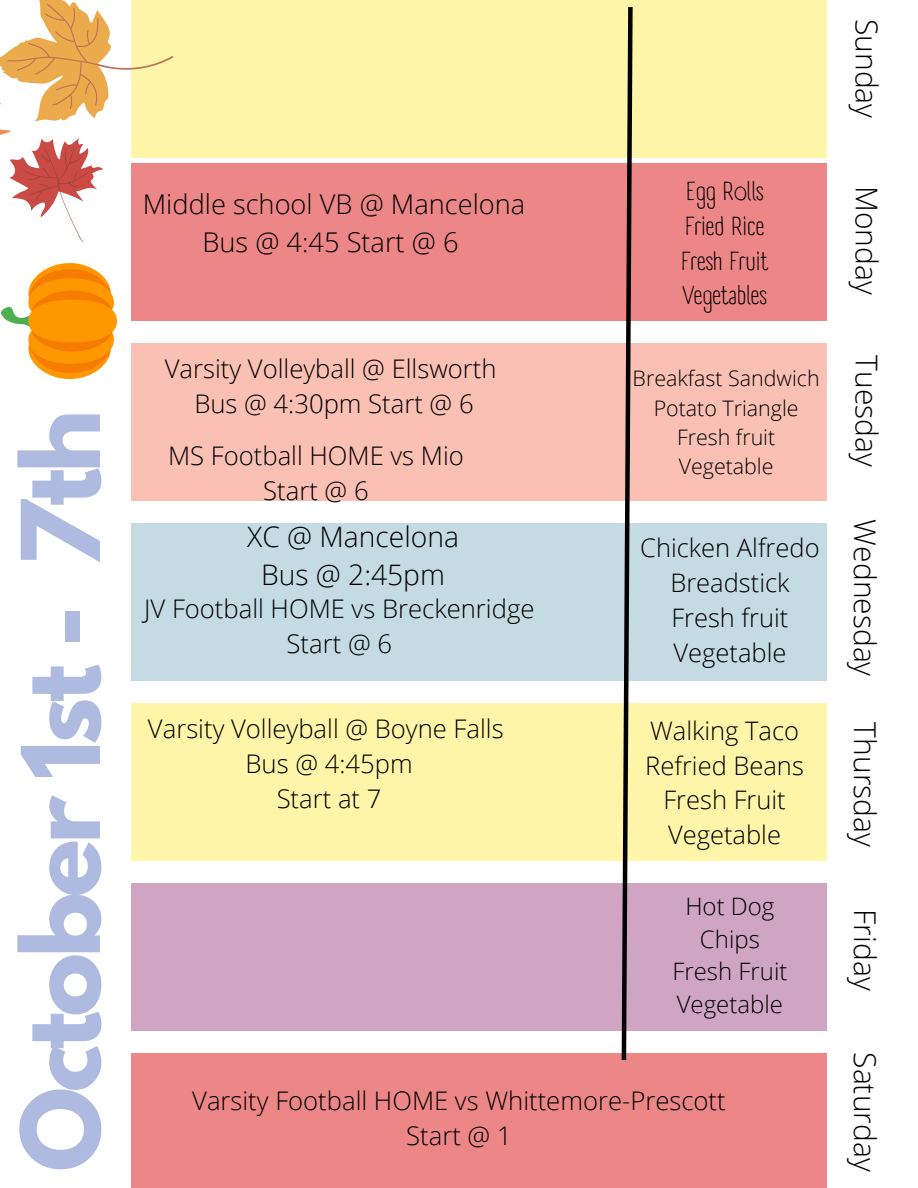
<style>
.page{position:relative;width:918px;height:1188px;background:#fff}
.page>*{position:absolute;margin:0;border:0;box-sizing:border-box;transform-origin:0 0}
.t1{font:700 96px "League Spartan";letter-spacing:-.05em;color:#aebadf}
.t2{font:300 30px "Open Sans";color:#000}
.t3{font:300 28.2px "Open Sans";color:#000}
.t4{font:300 27.15px/38.1px "Open Sans";color:#000;text-align:center}
.t5{font:300 25.65px "Open Sans";color:#000}
.t6{font:300 25.5px "Open Sans";color:#000}
.t7{font:25.5px "A Day Without Sun Text";color:#000}
.t8{font:300 24px "Open Sans";color:#000}
.t9{font:300 21.45px "Open Sans";color:#000}
</style>
<div class="page">
<div style="left:131px;top:1053px;width:695px;height:135px;background:#ed8687"></div>
<div style="left:131px;top:884px;width:695px;height:147px;background:#cfa5c3"></div>
<div style="left:131px;top:704px;width:695px;height:157px;background:#fef5a8"></div>
<div style="left:131px;top:524px;width:695px;height:157px;background:#c5dbe3"></div>
<div style="left:131px;top:344px;width:695px;height:157px;background:#fac0b4"></div>
<div style="left:131px;top:164px;width:695px;height:157px;background:#ed8687"></div>
<div style="left:131px;top:0;width:695px;height:158px;background:#fef5a8"></div>
<svg style="left:1px;top:263px;width:113px;height:116px"></svg>
<svg style="left:0;top:0;width:174px;height:242px"></svg>
<svg style="left:619px;top:7px;width:16px;height:1054px"></svg>
<p class="t1" style="left:14px;top:1172px;width:763px;rotate:-90deg">October 1st - 7th</p>
<p class="t4" style="left:143px;top:184px;width:384px">Middle school VB @ Mancelona<br>Bus @ 4:45 Start @ 6</p>
<p class="t5" style="left:165px;top:351px;width:333px">Varsity Volleyball @ Ellsworth</p>
<p class="t5" style="left:194px;top:385px;width:281px">Bus @ 4:30pm Start @ 6</p>
<p class="t5" style="left:168px;top:438px;width:297px">MS Football HOME vs Mio</p>
<p class="t5" style="left:263px;top:473px;width:107px">Start @ 6</p>
<p class="t3" style="left:247px;top:517px;width:213px">XC @ Mancelona</p>
<p class="t3" style="left:261px;top:555px;width:185px">Bus @ 2:45pm</p>
<p class="t5" style="left:144px;top:591px;width:392px">JV Football HOME vs Breckenridge</p>
<p class="t5" style="left:287px;top:626px;width:107px">Start @ 6</p>
<p class="t5" style="left:148px;top:711px;width:357px">Varsity Volleyball @ Boyne Falls</p>
<p class="t5" style="left:246px;top:746px;width:169px">Bus @ 4:45pm</p>
<p class="t5" style="left:277px;top:781px;width:106px">Start at 7</p>
<p class="t7" style="left:686px;top:176px;width:79px">Egg Rolls</p>
<p class="t7" style="left:685px;top:210px;width:81px">Fried Rice</p>
<p class="t7" style="left:681px;top:245px;width:89px">Fresh Fruit</p>
<p class="t7" style="left:683px;top:280px;width:86px">Vegetables</p>
<p class="t9" style="left:633px;top:364px;width:189px">Breakfast Sandwich</p>
<p class="t9" style="left:654px;top:393px;width:146px">Potato Triangle</p>
<p class="t9" style="left:677px;top:422px;width:100px">Fresh fruit</p>
<p class="t9" style="left:679px;top:451px;width:96px">Vegetable</p>
<p class="t6" style="left:640px;top:530px;width:181px">Chicken Alfredo</p>
<p class="t6" style="left:670px;top:565px;width:121px">Breadstick</p>
<p class="t6" style="left:671px;top:600px;width:119px">Fresh fruit</p>
<p class="t6" style="left:673px;top:634px;width:114px">Vegetable</p>
<p class="t6" style="left:650px;top:712px;width:150px">Walking Taco</p>
<p class="t6" style="left:645px;top:747px;width:160px">Refried Beans</p>
<p class="t6" style="left:663px;top:782px;width:124px">Fresh Fruit</p>
<p class="t6" style="left:668px;top:817px;width:114px">Vegetable</p>
<p class="t8" style="left:685px;top:889px;width:91px">Hot Dog</p>
<p class="t8" style="left:700px;top:922px;width:61px">Chips</p>
<p class="t8" style="left:672px;top:955px;width:117px">Fresh Fruit</p>
<p class="t8" style="left:677px;top:987px;width:108px">Vegetable</p>
<p class="t5" style="left:192px;top:1083px;width:535px">Varsity Football HOME vs Whittemore-Prescott</p>
<p class="t5" style="left:406px;top:1118px;width:107px">Start @ 1</p>
<p class="t2" style="left:888px;top:19px;width:101px;rotate:90deg">Sunday</p>
<p class="t2" style="left:888px;top:186px;width:110px;rotate:90deg">Monday</p>
<p class="t2" style="left:888px;top:355px;width:113px;rotate:90deg">Tuesday</p>
<p class="t2" style="left:886px;top:519px;width:158px;rotate:90deg">Wednesday</p>
<p class="t2" style="left:886px;top:722px;width:126px;rotate:90deg">Thursday</p>
<p class="t2" style="left:886px;top:909px;width:83px;rotate:90deg">Friday</p>
<p class="t2" style="left:886px;top:1052px;width:121px;rotate:90deg">Saturday</p>
</div>
